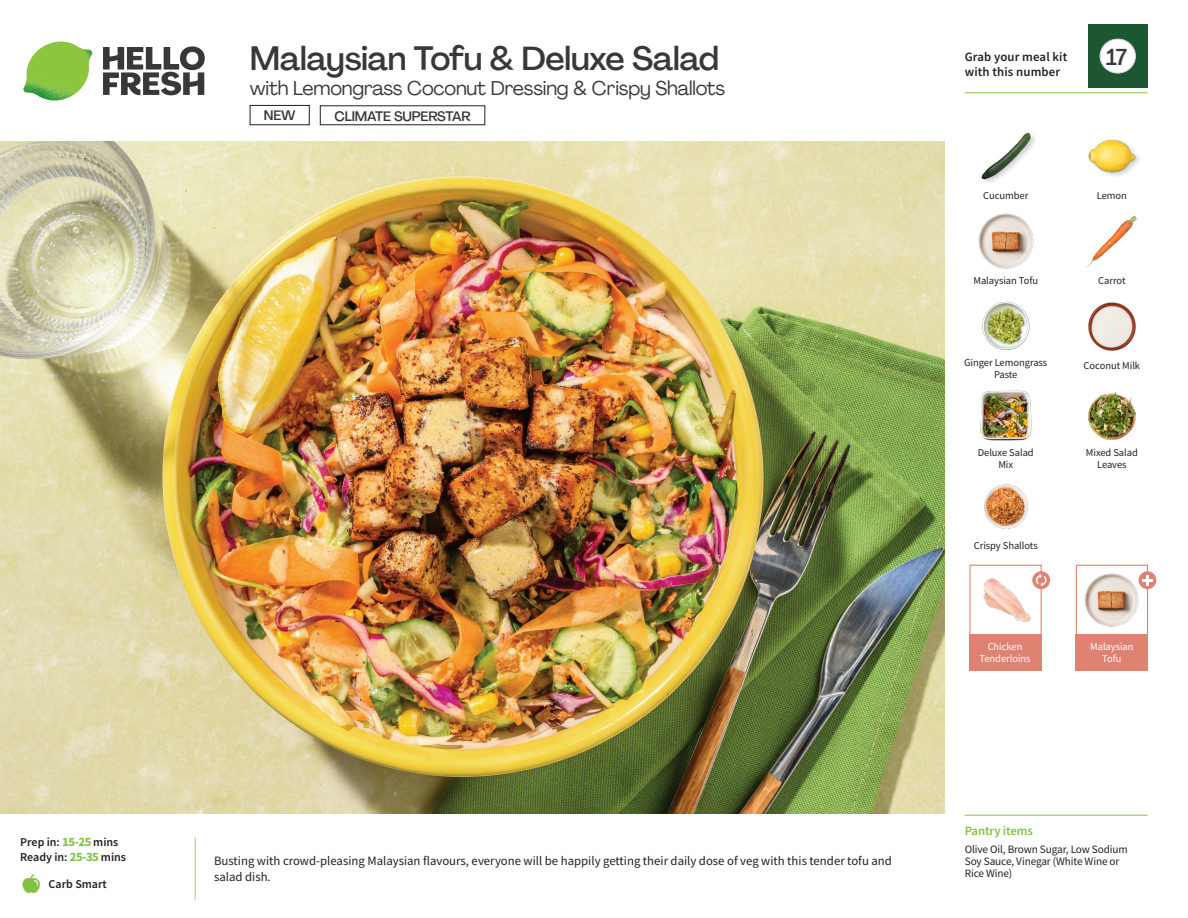
<style>
.page{position:relative;width:1188px;height:918px;background:#fff}
.page>*{position:absolute;margin:0;border:0;box-sizing:border-box;transform-origin:0 0}
._15_Titel_UK{font:500 33px "Agrandir";letter-spacing:-.01em;color:#383839}
._002_Label_Nr{font:500 22.8px "Agrandir";color:#383839;scale:.94 1}
._15_Titel_UK-2{font:19.5px "Agrandir";letter-spacing:-.01em;color:#383839}
.t1{font:500 13.5px "Agrandir";letter-spacing:-.01em;color:#383839}
.Step_6_Text_AU{font:12.75px/16.5px "Source Sans Pro";color:#231f20}
.t2{font:600 12.75px/15px "Source Sans Pro";letter-spacing:.01em;color:#231f20}
._04_Headers_Front{font:600 12.75px "Source Sans Pro";letter-spacing:-.01em;color:#81c340}
._04_Intro{font:600 12px "Source Sans Pro";color:#231f20}
._05_Pantry{font:11.25px/12px "Source Sans Pro";letter-spacing:-.01em;color:#231f20}
._18_FRONT_ingredients{font:10.5px/12px "Source Sans Pro";letter-spacing:-.005em;color:#231f20;text-align:center}
._18_FRONT_ingredients-2{font:10.5px/12px "Source Sans Pro";letter-spacing:-.005em;color:#fff;text-align:center}
.s1{font-weight:700;font-size:12.75px;color:#81c340}
</style>
<div class="page">
<svg style="left:103px;top:46px;width:102px;height:49px"></svg>
<img style="left:23px;top:42px;width:69px;height:59px">
<img style="left:0;top:142px;width:945px;height:672px">
<div style="left:1076px;top:565px;width:72px;height:72px;border:1px solid #df8272"></div>
<div style="left:1076px;top:635px;width:72px;height:36px;background:#df8272"></div>
<div style="left:969px;top:635px;width:73px;height:36px;background:#df8272"></div>
<img style="left:1084px;top:573px;width:55px;height:54px">
<div style="left:969px;top:565px;width:73px;height:72px;border:1px solid #df8272"></div>
<img style="left:983px;top:578px;width:51px;height:44px">
<div style="left:1139px;top:571px;width:17px;height:18px;background:#df8272;border-radius:50%"></div>
<svg style="left:1142px;top:575px;width:11px;height:10px"></svg>
<svg style="left:1032px;top:571px;width:18px;height:18px"></svg>
<svg style="left:1036px;top:574px;width:11px;height:13px"></svg>
<div style="left:1088px;top:24px;width:60px;height:64px;background:#1d5732"></div>
<div style="left:1100px;top:39px;width:35px;height:34px;background:#fff;border-radius:50%"></div>
<div style="left:1100px;top:39px;width:36px;height:34px;border:1px solid #d1d2d4;border-radius:50%"></div>
<div style="left:320px;top:106px;width:165px;height:19px;border:1px solid #231f20"></div>
<div style="left:250px;top:105px;width:59px;height:20px;border:1px solid #231f20"></div>
<img style="left:1088px;top:302px;width:48px;height:49px">
<img style="left:1088px;top:391px;width:48px;height:49px">
<img style="left:980px;top:391px;width:51px;height:50px">
<img style="left:984px;top:484px;width:44px;height:45px">
<img style="left:982px;top:301px;width:48px;height:50px">
<img style="left:978px;top:213px;width:56px;height:56px">
<img style="left:1086px;top:215px;width:52px;height:52px">
<img style="left:981px;top:132px;width:53px;height:51px">
<img style="left:1088px;top:139px;width:51px;height:37px">
<hr style="left:965px;top:815px;width:183px;height:1px;background:#81c340">
<hr style="left:965px;top:92px;width:183px;height:1px;background:#81c340">
<p class="_04_Intro" style="left:20px;top:834px;width:100px">Prep in: <span class="s1">15-25</span> mins</p>
<p class="_04_Intro" style="left:20px;top:849px;width:107px">Ready in: <span class="s1">25-35</span> mins</p>
<p class="_04_Intro" style="left:49px;top:876px;width:60px">Carb Smart</p>
<p class="_15_Titel_UK" style="left:250px;top:38px;width:471px">Malaysian Tofu &amp; Deluxe Salad</p>
<p class="_15_Titel_UK-2" style="left:250px;top:76px;width:477px">with Lemongrass Coconut Dressing &amp; Crispy Shallots</p>
<p class="t1" style="left:264px;top:107px;width:33px">NEW</p>
<p class="t1" style="left:334px;top:107px;width:138px">CLIMATE SUPERSTAR</p>
<p class="Step_6_Text_AU" style="left:214px;top:852px;width:679px">Busting with crowd-pleasing Malaysian flavours, everyone will be happily getting their daily dose of veg with this tender tofu and salad dish.</p>
<p class="t2" style="left:965px;top:49px;width:104px">Grab your meal kit with this number</p>
<p class="_002_Label_Nr" style="left:1106px;top:43px;width:24px">17</p>
<p class="_18_FRONT_ingredients" style="left:983px;top:189px;width:47px">Cucumber</p>
<p class="_18_FRONT_ingredients" style="left:1097px;top:189px;width:32px">Lemon</p>
<p class="_18_FRONT_ingredients" style="left:973px;top:274px;width:66px">Malaysian Tofu</p>
<p class="_18_FRONT_ingredients" style="left:1098px;top:274px;width:29px">Carrot</p>
<p class="_18_FRONT_ingredients" style="left:964px;top:357px;width:85px">Ginger Lemongrass</p>
<p class="_18_FRONT_ingredients" style="left:1084px;top:360px;width:58px">Coconut Milk</p>
<p class="_18_FRONT_ingredients" style="left:994px;top:369px;width:25px">Paste</p>
<p class="_18_FRONT_ingredients" style="left:978px;top:446px;width:57px">Deluxe Salad<br>Mix</p>
<p class="_18_FRONT_ingredients" style="left:974px;top:540px;width:65px">Crispy Shallots</p>
<p class="_18_FRONT_ingredients-2" style="left:980px;top:641px;width:53px">Chicken<br>Tenderloins</p>
<p class="_18_FRONT_ingredients" style="left:1086px;top:446px;width:53px">Mixed Salad<br>Leaves</p>
<p class="_18_FRONT_ingredients-2" style="left:1090px;top:641px;width:45px">Malaysian<br>Tofu</p>
<p class="_04_Headers_Front" style="left:965px;top:822px;width:70px">Pantry items</p>
<p class="_05_Pantry" style="left:965px;top:843px;width:165px">Olive Oil, Brown Sugar, Low Sodium<br>Soy Sauce, Vinegar (White Wine or<br>Rice Wine)</p>
</div>
